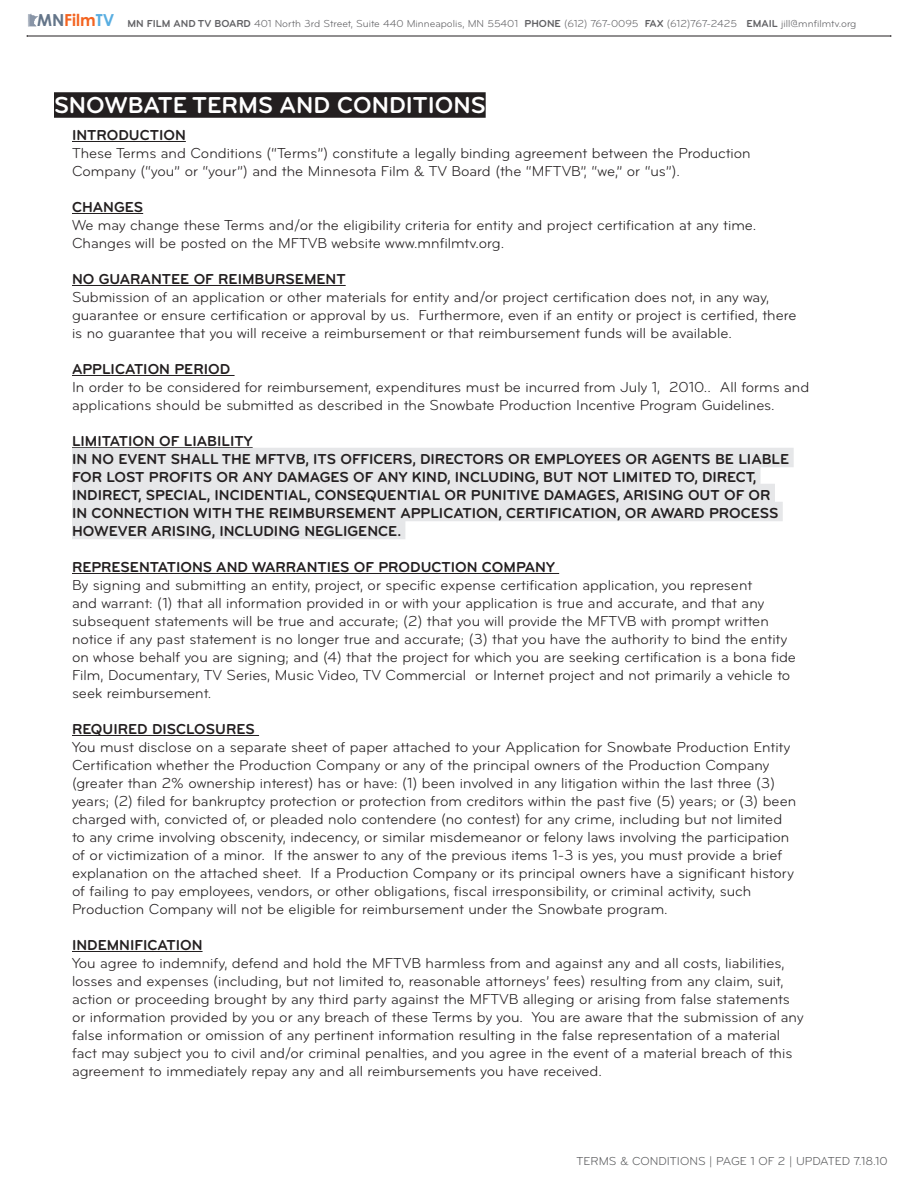
<style>
.page{position:relative;width:918px;height:1188px;background:#fff}
.page>*{position:absolute;margin:0;border:0;box-sizing:border-box;transform-origin:0 0}
.t1{font:700 24px "Bryant";color:#fff}
.t2{font:15px/18px "Bryant";color:#231f20}
.t3{font:700 15px/18px "Bryant";color:#231f20}
.t4{font:12px "Bryant";color:#57585a}
.t5{font:10.5px "Bryant";color:#616164}
.s1{font-family:"Century Gothic";font-weight:700;font-size:16.65px;color:#647589}
.s2{font-family:"Century Gothic";font-weight:700;font-size:16.65px;color:#f36421}
.s3{font-family:"Century Gothic";font-weight:700;font-size:16.65px;color:#59aee1}
.s4{font-weight:700}
</style>
<div class="page">
<svg style="left:28px;top:13px;width:10px;height:13px"></svg>
<hr style="left:27px;top:36px;width:864px;height:1px;background:#231f20">
<div style="left:54px;top:92px;width:432px;height:26px;background:#231f20"></div>
<hr style="left:72px;top:141px;width:114px;height:1px;background:#231f20">
<hr style="left:72px;top:213px;width:71px;height:1px;background:#231f20">
<hr style="left:72px;top:285px;width:274px;height:1px;background:#231f20">
<hr style="left:72px;top:375px;width:163px;height:1px;background:#231f20">
<hr style="left:72px;top:447px;width:181px;height:1px;background:#231f20">
<div style="left:72px;top:448px;width:722px;height:19px;background:#e6e7e9"></div>
<div style="left:72px;top:466px;width:689px;height:19px;background:#e6e7e9"></div>
<div style="left:72px;top:484px;width:703px;height:19px;background:#e6e7e9"></div>
<div style="left:72px;top:502px;width:711px;height:19px;background:#e6e7e9"></div>
<div style="left:72px;top:520px;width:333px;height:19px;background:#e6e7e9"></div>
<hr style="left:72px;top:573px;width:487px;height:1px;background:#231f20">
<hr style="left:72px;top:735px;width:187px;height:1px;background:#231f20">
<hr style="left:72px;top:951px;width:131px;height:1px;background:#231f20">
<p class="t5" style="left:37px;top:18px;width:821px"><span class="s1">MN</span><span class="s2">Film</span><span class="s3">TV</span> <span class="s4">MN FILM AND TV BOARD</span> 401 North 3rd Street, Suite 440 Minneapolis, MN 55401 <span class="s4">PHONE</span> (612) 767-0095 <span class="s4">FAX</span> (612)767-2425 <span class="s4">EMAIL</span> jill@mnfilmtv.org</p>
<h1 class="t1" style="left:54px;top:92px;width:433px">SNOWBATE TERMS AND CONDITIONS</h1>
<p class="t3" style="left:72px;top:126px;width:115px">INTRODUCTION</p>
<p class="t2" style="left:72px;top:144px;width:680px">These Terms and Conditions (“Terms”) constitute a legally binding agreement between the Production<br>Company (“you” or “your”) and the Minnesota Film &amp; TV Board (the “MFTVB”, “we,” or “us”).</p>
<p class="t3" style="left:72px;top:198px;width:73px">CHANGES</p>
<p class="t2" style="left:72px;top:216px;width:686px">We may change these Terms and/or the eligibility criteria for entity and project certification at any time.<br>Changes will be posted on the MFTVB website www.mnfilmtv.org.</p>
<p class="t3" style="left:72px;top:270px;width:275px">NO GUARANTEE OF REIMBURSEMENT</p>
<p class="t2" style="left:72px;top:288px;width:726px">Submission of an application or other materials for entity and/or project certification does not, in any way, guarantee or ensure certification or approval by us. Furthermore, even if an entity or project is certified, there is no guarantee that you will receive a reimbursement or that reimbursement funds will be available.</p>
<p class="t3" style="left:72px;top:360px;width:160px">APPLICATION PERIOD</p>
<p class="t2" style="left:72px;top:378px;width:739px">In order to be considered for reimbursement, expenditures must be incurred from July 1, 2010.. All forms and applications should be submitted as described in the Snowbate Production Incentive Program Guidelines.</p>
<p class="t3" style="left:72px;top:432px;width:719px">LIMITATION OF LIABILITY<br>IN NO EVENT SHALL THE MFTVB, ITS OFFICERS, DIRECTORS OR EMPLOYEES OR AGENTS BE LIABLE FOR LOST PROFITS OR ANY DAMAGES OF ANY KIND, INCLUDING, BUT NOT LIMITED TO, DIRECT, INDIRECT, SPECIAL, INCIDENTIAL, CONSEQUENTIAL OR PUNITIVE DAMAGES, ARISING OUT OF OR IN CONNECTION WITH THE REIMBURSEMENT APPLICATION, CERTIFICATION, OR AWARD PROCESS HOWEVER ARISING, INCLUDING NEGLIGENCE.</p>
<p class="t3" style="left:72px;top:558px;width:484px">REPRESENTATIONS AND WARRANTIES OF PRODUCTION COMPANY</p>
<p class="t2" style="left:72px;top:576px;width:726px">By signing and submitting an entity, project, or specific expense certification application, you represent<br>and warrant: (1) that all information provided in or with your application is true and accurate, and that any subsequent statements will be true and accurate; (2) that you will provide the MFTVB with prompt written notice if any past statement is no longer true and accurate; (3) that you have the authority to bind the entity on whose behalf you are signing; and (4) that the project for which you are seeking certification is a bona fide Film, Documentary, TV Series, Music Video, TV Commercial or Internet project and not primarily a vehicle to seek reimbursement.</p>
<p class="t3" style="left:72px;top:720px;width:184px">REQUIRED DISCLOSURES</p>
<p class="t2" style="left:72px;top:738px;width:726px">You must disclose on a separate sheet of paper attached to your Application for Snowbate Production Entity Certification whether the Production Company or any of the principal owners of the Production Company (greater than 2% ownership interest) has or have: (1) been involved in any litigation within the last three (3) years; (2) filed for bankruptcy protection or protection from creditors within the past five (5) years; or (3) been charged with, convicted of, or pleaded nolo contendere (no contest) for any crime, including but not limited to any crime involving obscenity, indecency, or similar misdemeanor or felony laws involving the participation of or victimization of a minor. If the answer to any of the previous items 1-3 is yes, you must provide a brief explanation on the attached sheet. If a Production Company or its principal owners have a significant history of failing to pay employees, vendors, or other obligations, fiscal irresponsibility, or criminal activity, such Production Company will not be eligible for reimbursement under the Snowbate program.</p>
<p class="t3" style="left:72px;top:936px;width:132px">INDEMNIFICATION</p>
<p class="t2" style="left:72px;top:954px;width:733px">You agree to indemnify, defend and hold the MFTVB harmless from and against any and all costs, liabilities, losses and expenses (including, but not limited to, reasonable attorneys’ fees) resulting from any claim, suit, action or proceeding brought by any third party against the MFTVB alleging or arising from false statements or information provided by you or any breach of these Terms by you. You are aware that the submission of any false information or omission of any pertinent information resulting in the false representation of a material fact may subject you to civil and/or criminal penalties, and you agree in the event of a material breach of this agreement to immediately repay any and all reimbursements you have received.</p>
<p class="t4" style="left:576px;top:1154px;width:313px">TERMS &amp; CONDITIONS | PAGE 1 OF 2 | UPDATED 7.18.10</p>
</div>
